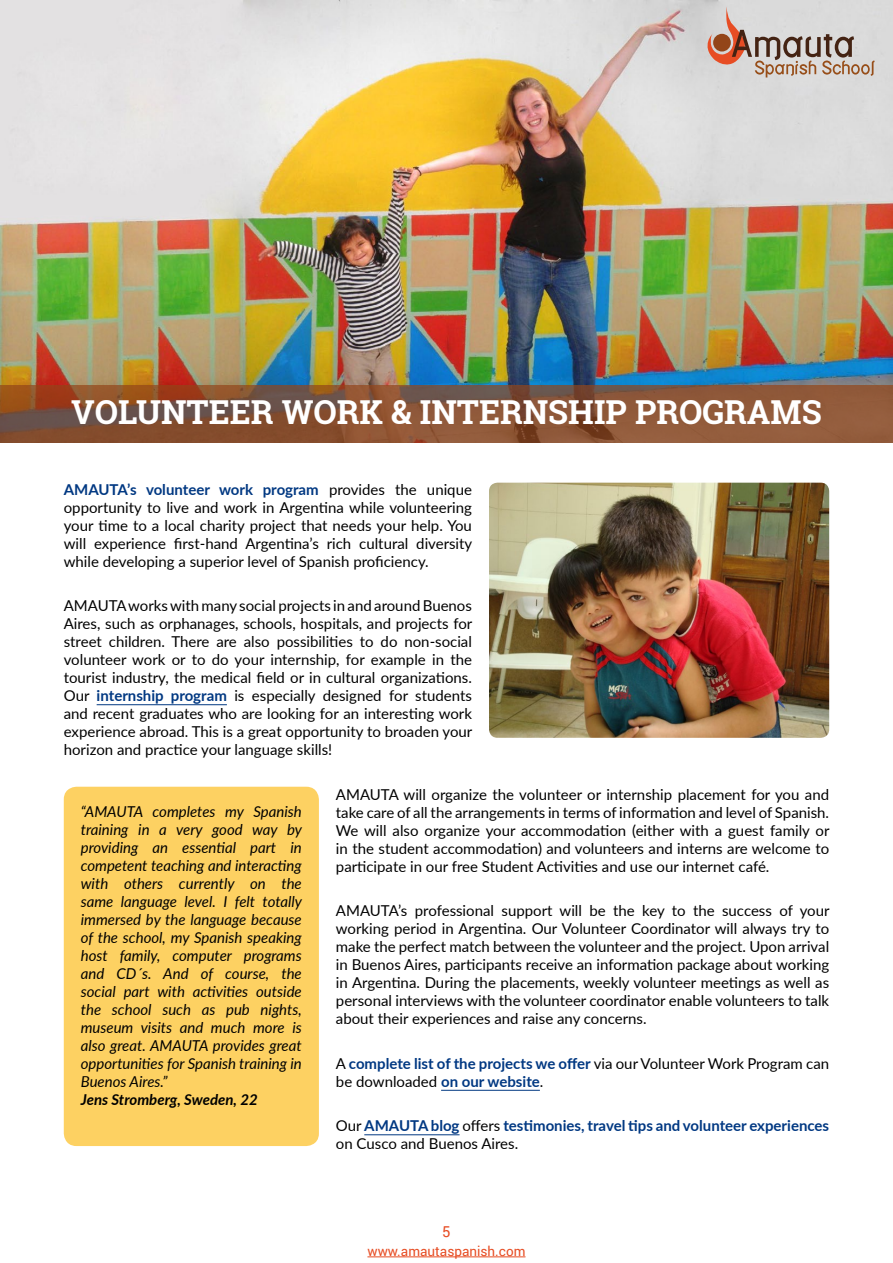
<style>
.page{position:relative;width:893px;height:1263px;background:#fff}
.page>*{position:absolute;margin:0;border:0;box-sizing:border-box;transform-origin:0 0}
.t1{font:700 33px "Roboto Slab";color:#fff}
.t2{font:15px/18px "Lato";color:#000;text-align:justify}
.t3{font:italic 15px/18px "Lato";color:#000;text-align:justify}
.t4{font:700 15px/18px "Lato";color:#003882}
.t5{font:italic 700 15px "Lato";color:#000}
.t6{font:15px "Roboto";color:#e74d24}
.t7{font:13.5px "Roboto";color:#e74d24}
.s1{font-weight:700;color:#003882}
.s2{font-weight:400;color:#000}
</style>
<div class="page">
<hr style="left:367px;top:1256px;width:158px;height:1px;background:#e74d24">
<hr style="left:97px;top:704px;width:130px;height:1px;background:#003882">
<hr style="left:441px;top:1090px;width:99px;height:1px;background:#003882">
<hr style="left:364px;top:1134px;width:96px;height:1px;background:#003882">
<img style="left:0;top:0;width:893px;height:385px">
<svg style="left:0;top:385px;width:893px;height:58px;background:#865337"></svg>
<div style="left:64px;top:787px;width:255px;height:359px;background:#fdd162;border-radius:13px"></div>
<img style="left:489px;top:483px;width:340px;height:255px">
<svg style="left:699px;top:7px;width:176px;height:70px;background:#c7b8b2"></svg>
<h1 class="t1" style="left:71px;top:390px;width:752px">VOLUNTEER WORK &amp; INTERNSHIP PROGRAMS</h1>
<p class="t2" style="left:64px;top:480px;width:410px"><span class="s1">AMAUTA’s volunteer work program</span> provides the unique opportunity to live and work in Argentina while volunteering your time to a local charity project that needs your help. You will experience first-hand Argentina’s rich cultural diversity while developing a superior level of Spanish proficiency.</p>
<p class="t2" style="left:64px;top:596px;width:410px">AMAUTA works with many social projects in and around Buenos Aires, such as orphanages, schools, hospitals, and projects for street children. There are also possibilities to do non-social volunteer work or to do your internship, for example in the tourist industry, the medical field or in cultural organizations.<br>Our <span class="s1">internship program</span> is especially designed for students and recent graduates who are looking for an interesting work experience abroad. This is a great opportunity to broaden your horizon and practice your language skills!</p>
<p class="t2" style="left:336px;top:785px;width:495px">AMAUTA will organize the volunteer or internship placement for you and take care of all the arrangements in terms of information and level of Spanish.<br>We will also organize your accommodation (either with a guest family or in the student accommodation) and volunteers and interns are welcome to participate in our free Student Activities and use our internet café.</p>
<p class="t2" style="left:336px;top:901px;width:495px">AMAUTA’s professional support will be the key to the success of your working period in Argentina. Our Volunteer Coordinator will always try to make the perfect match between the volunteer and the project. Upon arrival in Buenos Aires, participants receive an information package about working in Argentina. During the placements, weekly volunteer meetings as well as personal interviews with the volunteer coordinator enable volunteers to talk about their experiences and raise any concerns.</p>
<p class="t4" style="left:336px;top:1054px;width:495px"><span class="s2">A</span> complete list of the projects we offer <span class="s2">via our Volunteer Work Program can be downloaded</span> on our website<span class="s2">.</span></p>
<p class="t4" style="left:336px;top:1116px;width:495px"><span class="s2">Our</span> AMAUTA blog <span class="s2">offers</span> testimonies, travel tips and volunteer experiences <span class="s2">on Cusco and Buenos Aires.</span></p>
<p class="t3" style="left:81px;top:802px;width:223px">“AMAUTA completes my Spanish training in a very good way by providing an essential part in competent teaching and interacting with others currently on the same language level. I felt totally immersed by the language because of the school, my Spanish speaking host family, computer programs and CD´s. And of course, the social part with activities outside the school such as pub nights, museum visits and much more is also great. AMAUTA provides great opportunities for Spanish training in Buenos Aires.”</p>
<p class="t5" style="left:81px;top:1088px;width:178px">Jens Stromberg, Sweden, 22</p>
<p class="t6" style="left:442px;top:1221px;width:10px">5</p>
<p class="t7" style="left:367px;top:1241px;width:160px">www.amautaspanish.com</p>
</div>
